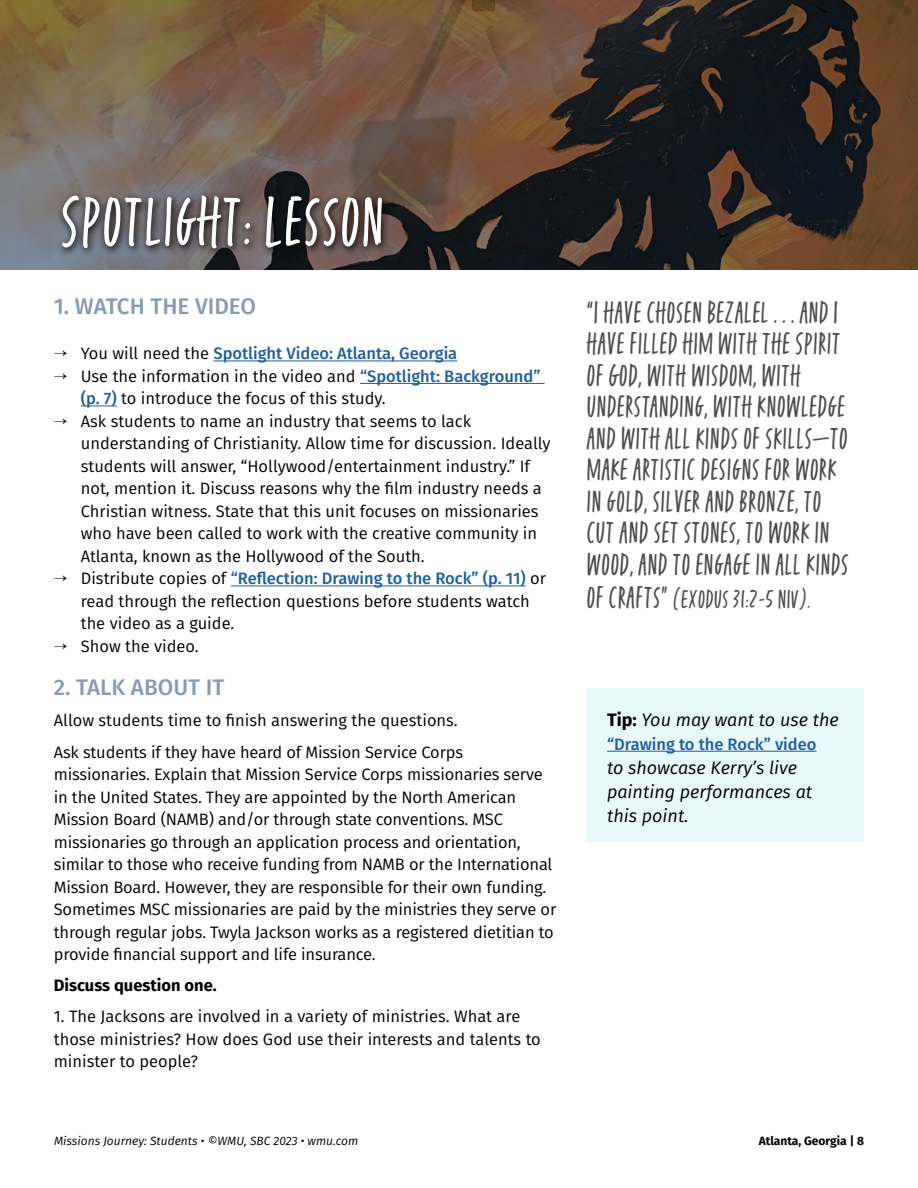
<style>
.page{position:relative;width:918px;height:1188px;background:#fff}
.page>*{position:absolute;margin:0;border:0;box-sizing:border-box;transform-origin:0 0}
.t1{font:82.5px "Fave Condensed One Pro";letter-spacing:.02em;color:#fff}
.t2{font:36px/31.5px "Fave Condensed One Pro";letter-spacing:.02em;color:#4d4d4d}
.t3{font:30px "Fave Condensed One Pro";letter-spacing:.02em;color:#4d4d4d}
.t4{font:500 22.5px "Fira Sans";color:#859bb3}
.t5{font:italic 18px/24px "Fira Sans";color:#000}
.t6{font:16.5px/22.5px "Fira Sans";letter-spacing:-.01em;color:#000}
.t7{font:500 16.5px "Fira Sans";color:#215e9e}
.t8{font:700 16.5px "Fira Sans";color:#000}
.t9{font:italic 12px "Fira Sans";color:#000}
.t10{font:700 12px "Fira Sans";color:#000}
.s1{color:#000}
.s2{font-weight:400;color:#000}
.s3{font-weight:500;color:#215e9e}
.s4{font-size:36px}
.s5{font-weight:700;font-style:normal}
</style>
<div class="page">
<img style="left:0;top:0;width:918px;height:270px">
<svg style="left:57px;top:190px;width:334px;height:68px;background:#524b4d"></svg>
<hr style="left:214px;top:361px;width:243px;height:1px;background:#215e9e">
<hr style="left:360px;top:383px;width:185px;height:1px;background:#215e9e">
<hr style="left:81px;top:406px;width:36px;height:1px;background:#215e9e">
<hr style="left:231px;top:586px;width:295px;height:1px;background:#215e9e">
<div style="left:587px;top:688px;width:277px;height:154px;background:#e7f8fa"></div>
<hr style="left:607px;top:751px;width:210px;height:1px;background:#215e9e">
<h1 class="t1" style="left:61px;top:182px;width:324px">SPOTLIGHT: LESSON</h1>
<h3 class="t4" style="left:54px;top:288px;width:204px">1. WATCH THE VIDEO</h3>
<p class="t7" style="left:54px;top:340px;width:405px"><span class="s1">→</span> <span class="s2">You will need the</span> Spotlight Video: Atlanta, Georgia</p>
<p class="t6" style="left:81px;top:364px;width:461px;text-indent:-27px">→ Use the information in the video and <span class="s3">“Spotlight: Background” (p. 7)</span> to introduce the focus of this study.</p>
<p class="t6" style="left:81px;top:409px;width:471px;text-indent:-27px">→ Ask students to name an industry that seems to lack understanding of Christianity. Allow time for discussion. Ideally students will answer, “Hollywood/entertainment industry.” If not, mention it. Discuss reasons why the film industry needs a Christian witness. State that this unit focuses on missionaries who have been called to work with the creative community in Atlanta, known as the Hollywood of the South.</p>
<p class="t6" style="left:81px;top:567px;width:467px;text-indent:-27px">→ Distribute copies of <span class="s3">“Reflection: Drawing to the Rock” (p. 11)</span> or read through the reflection questions before students watch the video as a guide.</p>
<p class="t6" style="left:54px;top:634px;width:145px">→ Show the video.</p>
<h3 class="t4" style="left:54px;top:669px;width:172px">2. TALK ABOUT IT</h3>
<p class="t6" style="left:54px;top:705px;width:411px;line-height:31.2px">Allow students time to finish answering the questions.<br>Ask students if they have heard of Mission Service Corps</p>
<p class="t6" style="left:54px;top:763px;width:504px">missionaries. Explain that Mission Service Corps missionaries serve in the United States. They are appointed by the North American Mission Board (NAMB) and/or through state conventions. MSC missionaries go through an application process and orientation, similar to those who receive funding from NAMB or the International Mission Board. However, they are responsible for their own funding.<br>Sometimes MSC missionaries are paid by the ministries they serve or through regular jobs. Twyla Jackson works as a registered dietitian to provide financial support and life insurance.</p>
<p class="t8" style="left:54px;top:972px;width:164px">Discuss question one.</p>
<p class="t6" style="left:54px;top:1005px;width:489px">1. The Jacksons are involved in a variety of ministries. What are those ministries? How does God use their interests and talents to minister to people?</p>
<p class="t2" style="left:587px;top:296px;width:263px">“I HAVE CHOSEN BEZALEL . . . AND I<br>HAVE FILLED HIM WITH THE SPIRIT<br>OF GOD, WITH WISDOM, WITH<br>UNDERSTANDING, WITH KNOWLEDGE<br>AND WITH ALL KINDS OF SKILLS—TO<br>MAKE ARTISTIC DESIGNS FOR WORK<br>IN GOLD, SILVER AND BRONZE, TO<br>CUT AND SET STONES, TO WORK IN<br>WOOD, AND TO ENGAGE IN ALL KINDS</p>
<h3 class="t3" style="left:587px;top:585px;width:225px"><span class="s4">OF CRAFTS”</span> (EXODUS 31:2-5 NIV).</h3>
<p class="t5" style="left:607px;top:707px;width:233px"><span class="s5">Tip:</span> You may want to use the</p>
<p class="t7" style="left:607px;top:731px;width:211px">“Drawing to the Rock” video</p>
<p class="t5" style="left:607px;top:755px;width:207px">to showcase Kerry’s live painting performances at this point.</p>
<p class="t9" style="left:54px;top:1132px;width:306px">Missions Journey: Students • ©WMU, SBC 2023 • wmu.com</p>
<p class="t10" style="left:759px;top:1131px;width:107px">Atlanta, Georgia | 8</p>
</div>
